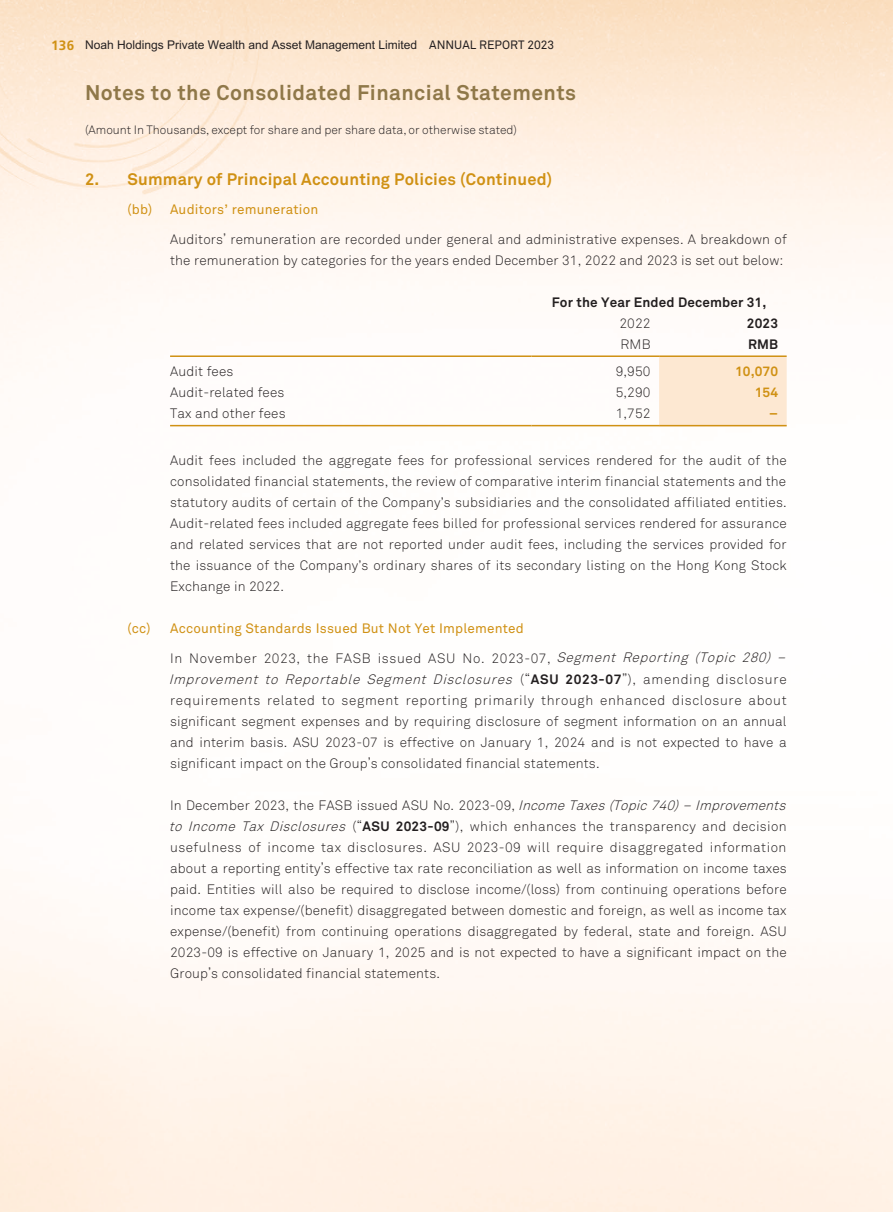
<style>
.page{position:relative;width:893px;height:1212px;background:#fff}
.page>*{position:absolute;margin:0;border:0;box-sizing:border-box;transform-origin:0 0}
.t1{font:700 21px "Tndyjm Akkurat Pro";letter-spacing:.02em;color:#8f7849}
.t2{font:700 16.5px "Jsbmwh Akkurat Pro";letter-spacing:.01em;color:#d09114}
.t3{font:13.5px/21px "Xgdwwj Akkurat Light Pro";letter-spacing:.01em;color:#231f20}
.t4{font:13.5px "Wyprlm Akkurat Pro";letter-spacing:.015em;color:#d09114}
.t5{font:700 13.5px "Jsbmwh Akkurat Pro";letter-spacing:.01em;color:#231f20}
.t6{font:700 13.5px "Jsbmwh Akkurat Pro";letter-spacing:.01em;color:#d09114}
.t7{font:700 12px "Ngpdgn M Hei HKS";color:#231f20}
.t8{font:12px "Bflnrs Akkurat Light Pro";color:#231f20}
.s1{font-family:"Dcbbdg Frutiger LT Std";font-size:13.5px;color:#d09114}
.s2{font-family:"Lgyjxp Akkurat Pro";font-weight:400}
.s3{font-style:italic}
.s4{font-family:"Jsbmwh Akkurat Pro";font-weight:700}
</style>
<div class="page">
<div style="left:659px;top:357px;width:128px;height:68px;background:#fde8d2"></div>
<hr style="left:170px;top:355px;width:361px;height:2px;background:#d09114">
<hr style="left:531px;top:355px;width:128px;height:2px;background:#d09114">
<hr style="left:659px;top:355px;width:128px;height:2px;background:#d09114">
<hr style="left:170px;top:425px;width:361px;height:1px;background:#d09114">
<hr style="left:531px;top:425px;width:128px;height:1px;background:#d09114">
<hr style="left:659px;top:425px;width:128px;height:1px;background:#d09114">
<p class="t7" style="left:51px;top:36px;width:504px"><span class="s1">136</span> Noah Holdings Private Wealth and Asset Management Limited <span class="s2">ANNUAL REPORT 2023</span></p>
<h1 class="t1" style="left:85px;top:79px;width:493px">Notes to the Consolidated Financial Statements</h1>
<p class="t8" style="left:85px;top:123px;width:433px">(Amount In Thousands, except for share and per share data, or otherwise stated)</p>
<p class="t2" style="left:85px;top:169px;width:469px">2. Summary of Principal Accounting Policies (Continued)</p>
<p class="t4" style="left:128px;top:202px;width:26px">(bb)</p>
<p class="t4" style="left:170px;top:202px;width:150px">Auditors’ remuneration</p>
<p class="t3" style="left:170px;top:229px;width:618px">Auditors’ remuneration are recorded under general and administrative expenses. A breakdown of the remuneration by categories for the years ended December 31, 2022 and 2023 is set out below:</p>
<p class="t5" style="left:552px;top:294px;width:216px">For the Year Ended December 31,</p>
<p class="t3" style="left:619px;top:313px;width:33px">2022</p>
<p class="t5" style="left:747px;top:315px;width:33px">2023</p>
<p class="t3" style="left:621px;top:334px;width:31px">RMB</p>
<p class="t5" style="left:748px;top:336px;width:32px">RMB</p>
<p class="t3" style="left:170px;top:361px;width:65px">Audit fees</p>
<p class="t3" style="left:616px;top:361px;width:36px">9,950</p>
<p class="t6" style="left:735px;top:363px;width:45px">10,070</p>
<p class="t3" style="left:170px;top:382px;width:116px">Audit-related fees</p>
<p class="t3" style="left:616px;top:382px;width:36px">5,290</p>
<p class="t6" style="left:755px;top:384px;width:25px">154</p>
<p class="t3" style="left:170px;top:403px;width:117px">Tax and other fees</p>
<p class="t3" style="left:616px;top:403px;width:36px">1,752</p>
<p class="t6" style="left:769px;top:405px;width:10px">–</p>
<p class="t3" style="left:170px;top:450px;width:618px;text-align:justify">Audit fees included the aggregate fees for professional services rendered for the audit of the consolidated financial statements, the review of comparative interim financial statements and the statutory audits of certain of the Company’s subsidiaries and the consolidated affiliated entities.<br>Audit-related fees included aggregate fees billed for professional services rendered for assurance and related services that are not reported under audit fees, including the services provided for the issuance of the Company’s ordinary shares of its secondary listing on the Hong Kong Stock Exchange in 2022.</p>
<p class="t4" style="left:128px;top:620px;width:25px">(cc)</p>
<p class="t4" style="left:170px;top:620px;width:355px">Accounting Standards Issued But Not Yet Implemented</p>
<p class="t3" style="left:169px;top:647px;width:622px">In November 2023, the FASB issued ASU No. 2023-07, <span class="s3">Segment Reporting (Topic 280) – Improvement to Reportable Segment Disclosures</span> ( “ <span class="s4">AS U 2 0 2 3 - 0 7</span> ” ) , a m e n d i n g d i s c l o s u r e requirements related to segment reporting primarily through enhanced disclosure about significant segment expenses and by requiring disclosure of segment information on an annual and interim basis. ASU 2023-07 is effective on January 1, 2024 and is not expected to have a significant impact on the Group’s consolidated financial statements.</p>
<p class="t3" style="left:169px;top:794px;width:622px">In December 2023, the FASB issued ASU No. 2023-09, <span class="s3">IncomeTaxes(Topic740)– Improvements to Income Tax Disclosures</span> (“<span class="s4">ASU 2023-09</span>”), which enhances the transparency and decision usefulness of income tax disclosures. ASU 2023-09 will require disaggregated information about a reporting entity’s effective tax rate reconciliation as well as information on income taxes paid. Entities will also be required to disclose income/(loss) from continuing operations before income tax expense/(benefit) disaggregated between domestic and foreign, as well as income tax expense/(benefit) from continuing operations disaggregated by federal, state and foreign. ASU 2023-09 is effective on January 1, 2025 and is not expected to have a significant impact on the Group’s consolidated financial statements.</p>
</div>
